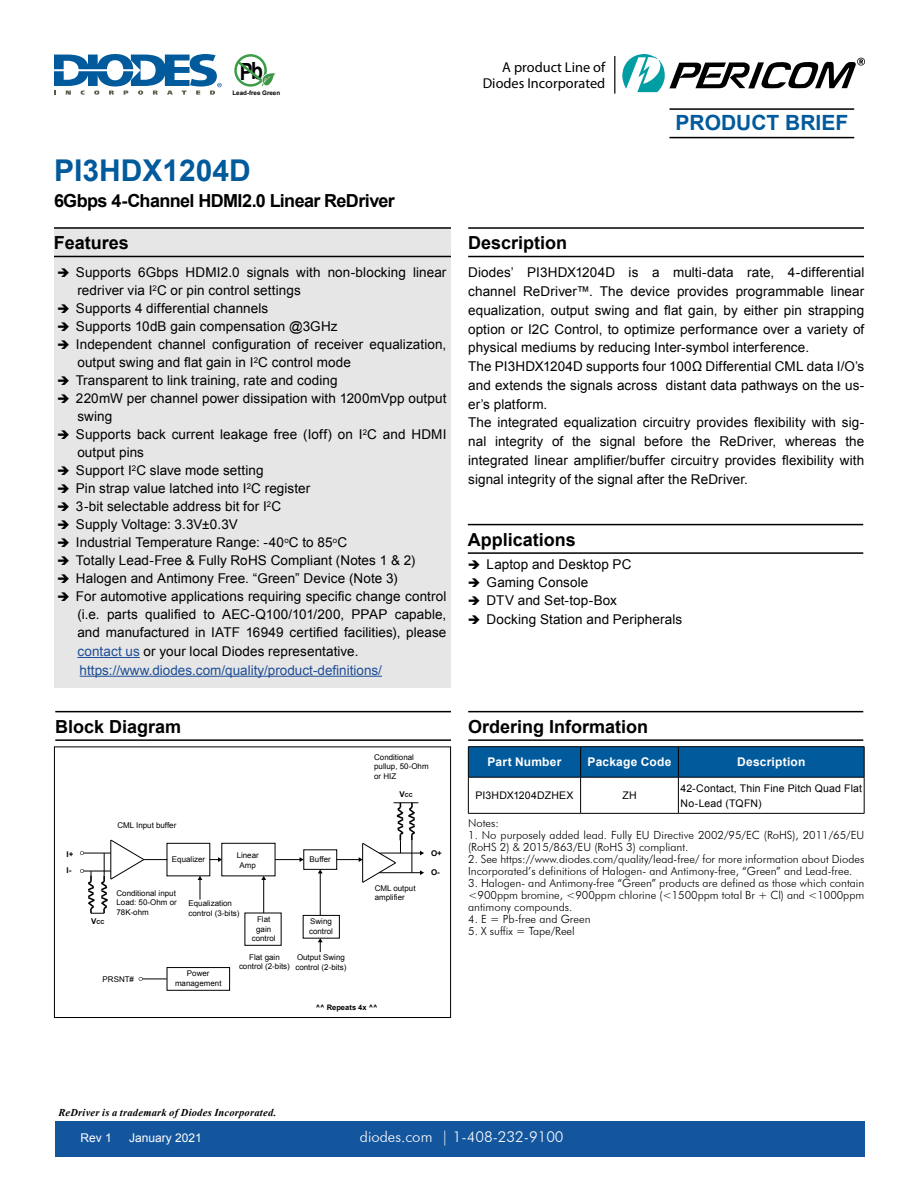
<style>
.page{position:relative;width:918px;height:1188px;background:#fff}
.page>*{position:absolute;margin:0;border:0;box-sizing:border-box;transform-origin:0 0}
.t1{font:700 30px "Arial";color:#015a9b}
.t2{font:700 23.7px "Arial Narrow";color:#000}
.t3{font:700 21px "Arial";color:#015a9b}
.t4{font:700 18px "Arial";color:#000}
.t5{font:700 18px "Arial";letter-spacing:-.035em;color:#000}
.t6{font:300 15px "Futura BT";color:#fff}
.t7{font:14.25px/16.6px "Myriad Pro";color:#000;text-align:right}
.t8{font:13.5px/18px "Arial";letter-spacing:.005em;color:#000}
.t9{font:700 12px "Arial";letter-spacing:.02em;color:#fff}
.t10{font:12px "Arial";color:#fff}
.t11{font:300 11.25px/12px "Futura BT";color:#000}
.t12{font:10.5px/15px "Arial";letter-spacing:.015em;color:#000}
.t13{font:italic 700 10.5px "Times New Roman";letter-spacing:.02em;color:#000}
.t14{font:7.95px/9.4px "Arial";color:#000}
.t15{font:700 7.95px/16.5px "Arial";color:#000}
.t16{font:700 7.5px "Arial";color:#000}
.t17{font:700 6.15px "Arial";color:#000}
.t18{font:700 5.55px "Arial";color:#000}
.s1{color:#1e4d96}
.s2{font-size:7.95px}
</style>
<div class="page">
<svg style="left:622px;top:54px;width:243px;height:38px"></svg>
<hr style="left:614px;top:56px;width:1px;height:38px;background:#000">
<div style="left:55px;top:1121px;width:809px;height:36px;background:#14569d"></div>
<svg style="left:54px;top:54px;width:168px;height:41px"></svg>
<hr style="left:669px;top:108px;width:185px;height:2px;background:#000">
<hr style="left:669px;top:137px;width:185px;height:1px;background:#000">
<hr style="left:468px;top:524px;width:395px;height:1px;background:#000">
<hr style="left:468px;top:552px;width:395px;height:2px;background:#000">
<hr style="left:54px;top:227px;width:397px;height:2px;background:#000">
<hr style="left:468px;top:227px;width:396px;height:2px;background:#000">
<hr style="left:468px;top:256px;width:396px;height:1px;background:#000">
<hr style="left:468px;top:711px;width:395px;height:1px;background:#000">
<hr style="left:468px;top:739px;width:395px;height:2px;background:#000">
<svg style="left:469px;top:747px;width:395px;height:30px;background:#005898"></svg>
<hr style="left:864px;top:747px;width:1px;height:30px;background:#000">
<hr style="left:580px;top:777px;width:1px;height:36px;background:#000">
<hr style="left:678px;top:777px;width:1px;height:36px;background:#000">
<hr style="left:468px;top:746px;width:113px;height:1px;background:#000">
<hr style="left:468px;top:747px;width:1px;height:30px;background:#000">
<hr style="left:581px;top:746px;width:97px;height:1px;background:#000">
<hr style="left:580px;top:747px;width:1px;height:30px;background:#000">
<hr style="left:678px;top:746px;width:186px;height:1px;background:#000">
<hr style="left:678px;top:747px;width:1px;height:30px;background:#000">
<hr style="left:468px;top:777px;width:113px;height:1px;background:#000">
<hr style="left:468px;top:777px;width:1px;height:36px;background:#000">
<hr style="left:581px;top:777px;width:97px;height:1px;background:#000">
<hr style="left:678px;top:777px;width:186px;height:1px;background:#000">
<hr style="left:864px;top:777px;width:1px;height:36px;background:#000">
<hr style="left:468px;top:813px;width:113px;height:1px;background:#000">
<hr style="left:581px;top:813px;width:97px;height:1px;background:#000">
<hr style="left:678px;top:813px;width:186px;height:1px;background:#000">
<div style="left:54px;top:228px;width:397px;height:460px;background:#e6e6e6"></div>
<div style="left:167px;top:843px;width:43px;height:33px;border:1px solid #000"></div>
<div style="left:221px;top:843px;width:54px;height:33px;border:1px solid #000"></div>
<div style="left:303px;top:849px;width:34px;height:21px;border:1px solid #000"></div>
<div style="left:303px;top:915px;width:37px;height:24px;border:1px solid #000"></div>
<svg style="left:210px;top:857px;width:12px;height:5px"></svg>
<svg style="left:275px;top:857px;width:29px;height:5px"></svg>
<hr style="left:320px;top:873px;width:1px;height:42px;background:#000">
<svg style="left:318px;top:869px;width:5px;height:4px"></svg>
<svg style="left:318px;top:938px;width:5px;height:14px"></svg>
<hr style="left:263px;top:879px;width:1px;height:34px;background:#000">
<svg style="left:261px;top:876px;width:5px;height:4px"></svg>
<svg style="left:198px;top:876px;width:4px;height:24px"></svg>
<div style="left:167px;top:967px;width:63px;height:24px;border:1px solid #000"></div>
<svg style="left:139px;top:977px;width:28px;height:4px"></svg>
<svg style="left:337px;top:802px;width:87px;height:81px"></svg>
<svg style="left:80px;top:839px;width:87px;height:75px"></svg>
<div style="left:54px;top:747px;width:397px;height:271px;border:1px solid #000"></div>
<hr style="left:55px;top:711px;width:396px;height:1px;background:#000">
<hr style="left:55px;top:739px;width:396px;height:2px;background:#000">
<div style="left:234px;top:54px;width:33px;height:33px;border:2px solid #3b9d48;border-radius:50%"></div>
<svg style="left:235px;top:58px;width:41px;height:28px"></svg>
<hr style="left:77px;top:657px;width:63px;height:1px;background:#1e4d96">
<hr style="left:80px;top:676px;width:302px;height:1px;background:#1e4d96">
<h2 class="t2" style="left:240px;top:53px;width:25px">Pb</h2>
<p class="t17" style="left:233px;top:89px;width:49px">Lead-free Green</p>
<h1 class="t1" style="left:54px;top:151px;width:198px">PI3HDX1204D</h1>
<h3 class="t5" style="left:54px;top:188px;width:342px">6Gbps 4-Channel HDMI2.0 Linear ReDriver</h3>
<p class="t7" style="left:483px;top:58px;width:124px">A product Line of<br>Diodes Incorporated</p>
<h3 class="t4" style="left:54px;top:231px;width:77px">Features</h3>
<h3 class="t4" style="left:468px;top:231px;width:101px">Description</h3>
<h3 class="t3" style="left:676px;top:109px;width:174px">PRODUCT BRIEF</h3>
<p class="t8" style="left:76px;top:264px;width:372px">Supports 6Gbps HDMI2.0 signals with non-blocking linear redriver via I<sup>2</sup>C or pin control settings<br>Supports 4 differential channels<br>Supports 10dB gain compensation @3GHz<br>Independent channel configuration of receiver equalization, output swing and flat gain in I<sup>2</sup>C control mode<br>Transparent to link training, rate and coding<br>220mW per channel power dissipation with 1200mVpp output swing<br>Supports back current leakage free (Ioff) on I<sup>2</sup>C and HDMI output pins<br>Support I<sup>2</sup>C slave mode setting<br>Pin strap value latched into I<sup>2</sup>C register<br>3-bit selectable address bit for I<sup>2</sup>C<br>Supply Voltage: 3.3V±0.3V<br>Industrial Temperature Range: -40<sup>o</sup>C to 85<sup>o</sup>C<br>Totally Lead-Free &amp; Fully RoHS Compliant (Notes 1 &amp; 2)<br>Halogen and Antimony Free. “Green” Device (Note 3)<br>For automotive applications requiring specific change control (i.e. parts qualified to AEC-Q100/101/200, PPAP capable, and manufactured in IATF 16949 certified facilities), please <span class="s1">contact us</span> or your local Diodes representative. <span class="s1">https://www.diodes.com/quality/product-definitions/</span></p>
<p class="t8" style="left:468px;top:263px;width:398px;line-height:18.8px">Diodes’ PI3HDX1204D is a multi-data rate, 4-differential channel ReDriver™. The device provides programmable linear equalization, output swing and flat gain, by either pin strapping option or I2C Control, to optimize performance over a variety of physical mediums by reducing Inter-symbol interference.<br>The PI3HDX1204D supports four 100Ω Differential CML data I/O’s and extends the signals across distant data pathways on the us&shy;er’s platform.<br>The integrated equalization circuitry provides flexibility with sig&shy;nal integrity of the signal before the ReDriver, whereas the integrated linear amplifier/buffer circuitry provides flexibility with signal integrity of the signal after the ReDriver.</p>
<h3 class="t4" style="left:468px;top:527px;width:110px">Applications</h3>
<p class="t8" style="left:487px;top:555px;width:197px">Laptop and Desktop PC<br>Gaming Console<br>DTV and Set-top-Box<br>Docking Station and Peripherals</p>
<h3 class="t4" style="left:55px;top:714px;width:128px">Block Diagram</h3>
<p class="t14" style="left:117px;top:821px;width:60px">CML Input buffer</p>
<p class="t15" style="left:67px;top:846px;width:8px">I+<br>I-</p>
<p class="t14" style="left:172px;top:854px;width:35px">Equalizer</p>
<p class="t14" style="left:237px;top:851px;width:24px;text-align:center">Linear<br>Amp</p>
<p class="t14" style="left:310px;top:855px;width:23px">Buffer</p>
<p class="t14" style="left:116px;top:888px;width:62px;text-align:justify">Conditional input Load: 50-Ohm or 78K-ohm</p>
<p class="t14" style="left:189px;top:899px;width:52px">Equalization control (3-bits)</p>
<p class="t14" style="left:252px;top:915px;width:25px;text-align:center">Flat gain control</p>
<p class="t14" style="left:239px;top:952px;width:52px;text-align:center">Flat gain control (2-bits)</p>
<p class="t14" style="left:295px;top:953px;width:52px">Output Swing control (2-bits)</p>
<p class="t18" style="left:91px;top:918px;width:15px"><span class="s2">V</span>CC</p>
<p class="t14" style="left:309px;top:917px;width:25px">Swing control</p>
<p class="t14" style="left:175px;top:969px;width:48px;text-align:center">Power management</p>
<p class="t14" style="left:103px;top:974px;width:33px">PRSNT#</p>
<p class="t14" style="left:374px;top:752px;width:56px">Conditional pullup, 50-Ohm or HIZ</p>
<p class="t18" style="left:400px;top:792px;width:15px"><span class="s2">V</span>CC</p>
<p class="t14" style="left:375px;top:883px;width:42px">CML output amplifier</p>
<p class="t15" style="left:431px;top:845px;width:12px">O+</p>
<p class="t15" style="left:431px;top:865px;width:10px">O-</p>
<p class="t16" style="left:316px;top:1002px;width:63px">^^ Repeats 4x ^^</p>
<h3 class="t4" style="left:468px;top:714px;width:182px">Ordering Information</h3>
<p class="t9" style="left:487px;top:753px;width:75px">Part Number</p>
<p class="t9" style="left:588px;top:753px;width:85px">Package Code</p>
<p class="t9" style="left:737px;top:753px;width:70px">Description</p>
<p class="t12" style="left:475px;top:788px;width:100px">PI3HDX1204DZHEX</p>
<p class="t12" style="left:622px;top:788px;width:16px">ZH</p>
<p class="t12" style="left:681px;top:781px;width:183px">42-Contact, Thin Fine Pitch Quad Flat<br>No-Lead (TQFN)</p>
<p class="t11" style="left:468px;top:817px;width:32px">Notes:</p>
<p class="t11" style="left:468px;top:829px;width:398px">1. No purposely added lead. Fully EU Directive 2002/95/EC (RoHS), 2011/65/EU (RoHS 2) &amp; 2015/863/EU (RoHS 3) compliant.</p>
<p class="t11" style="left:468px;top:853px;width:398px">2. See https://www.diodes.com/quality/lead-free/ for more information about Diodes<br>Incorporated’s definitions of Halogen- and Antimony-free, “Green” and Lead-free.</p>
<p class="t11" style="left:468px;top:877px;width:398px;text-align:justify">3. Halogen- and Antimony-free “Green” products are defined as those which contain &lt;900ppm bromine, &lt;900ppm chlorine (&lt;1500ppm total Br + Cl) and &lt;1000ppm antimony compounds.</p>
<p class="t11" style="left:468px;top:913px;width:124px">4. E = Pb-free and Green</p>
<p class="t11" style="left:468px;top:925px;width:108px">5. X suffix = Tape/Reel</p>
<p class="t13" style="left:58px;top:1105px;width:219px">ReDriver is a trademark of Diodes Incorporated.</p>
<p class="t10" style="left:81px;top:1130px;width:33px">Rev 1</p>
<p class="t10" style="left:129px;top:1130px;width:74px">January 2021</p>
<p class="t6" style="left:360px;top:1128px;width:205px">diodes.com | 1-408-232-9100</p>
</div>
